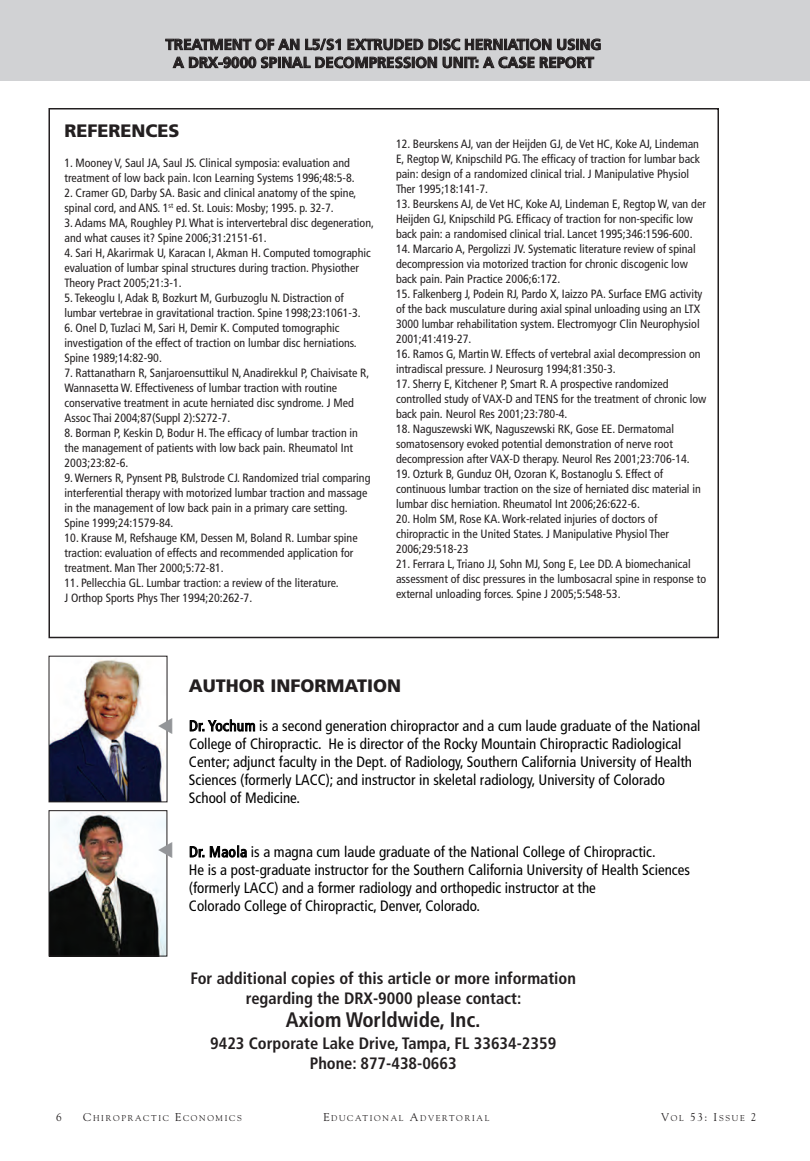
<style>
.page{position:relative;width:810px;height:1161px;background:#fff}
.page>*{position:absolute;margin:0;border:0;box-sizing:border-box;transform-origin:0 0}
.t1{font:700 condensed 21px "Frutiger";color:#231f20}
.t2{font:900 18px "Frutiger";color:#231f20}
.t3{font:700 condensed 16.5px/19.8px "Frutiger";color:#231f20;text-align:center}
.t4{font:condensed 15px/18px "Frutiger";color:#000}
.t5{font:700 15px/18px "Frutiger";letter-spacing:-.005em;color:#231f20;text-align:center}
.t6{font:condensed 12px/15px "Frutiger";color:#231f20}
.t7{font:11.25px "Goudy";color:#231f20}
.t8{font:8.4px "Goudy";letter-spacing:.2em;color:#231f20}
.s1{font-size:11.25px}
.s2{font-size:8.4px}
</style>
<div class="page">
<div style="left:0;top:0;width:810px;height:81px;background:#d1d2d4"></div>
<div style="left:48px;top:108px;width:671px;height:530px;border:2px solid #231f20"></div>
<img style="left:51px;top:812px;width:114px;height:142px">
<div style="left:49px;top:810px;width:118px;height:146px;border:1px solid #231f20"></div>
<img style="left:51px;top:658px;width:113px;height:142px">
<div style="left:49px;top:656px;width:118px;height:146px;border:1px solid #231f20"></div>
<svg style="left:159px;top:843px;width:9px;height:16px"></svg>
<svg style="left:159px;top:718px;width:9px;height:16px"></svg>
<p class="t5" style="left:166px;top:37px;width:437px">TREATMENT OF AN L5/S1 EXTRUDED DISC HERNIATION USING<br>A DRX-9000 SPINAL DECOMPRESSION UNIT: A CASE REPORT</p>
<h2 class="t2" style="left:64px;top:124px;width:116px">REFERENCES</h2>
<p class="t6" style="left:64px;top:157px;width:292px">1. Mooney V, Saul JA, Saul JS. Clinical symposia: evaluation and treatment of low back pain. Icon Learning Systems 1996;48:5-8.</p>
<p class="t6" style="left:64px;top:187px;width:294px">2. Cramer GD, Darby SA. Basic and clinical anatomy of the spine, spinal cord, and ANS. 1<sup>st</sup> ed. St. Louis: Mosby; 1995. p. 32-7.</p>
<p class="t6" style="left:65px;top:217px;width:311px">3. Adams MA, Roughley PJ. What is intervertebral disc degeneration, and what causes it? Spine 2006;31:2151-61.</p>
<p class="t6" style="left:65px;top:247px;width:308px">4. Sari H, Akarirmak U, Karacan I, Akman H. Computed tomographic evaluation of lumbar spinal structures during traction. Physiother<br>Theory Pract 2005;21:3-1.</p>
<p class="t6" style="left:65px;top:292px;width:298px">5. Tekeoglu I, Adak B, Bozkurt M, Gurbuzoglu N. Distraction of lumbar vertebrae in gravitational traction. Spine 1998;23:1061-3.</p>
<p class="t6" style="left:65px;top:322px;width:294px">6. Onel D, Tuzlaci M, Sari H, Demir K. Computed tomographic investigation of the effect of traction on lumbar disc herniations.<br>Spine 1989;14:82-90.</p>
<p class="t6" style="left:65px;top:367px;width:306px">7. Rattanatharn R, Sanjaroensuttikul N, Anadirekkul P, Chaivisate R, Wannasetta W. Effectiveness of lumbar traction with routine conservative treatment in acute herniated disc syndrome. J Med Assoc Thai 2004;87(Suppl 2):S272-7.</p>
<p class="t6" style="left:65px;top:427px;width:295px">8. Borman P, Keskin D, Bodur H. The efficacy of lumbar traction in the management of patients with low back pain. Rheumatol Int<br>2003;23:82-6.</p>
<p class="t6" style="left:65px;top:472px;width:308px">9. Werners R, Pynsent PB, Bulstrode CJ. Randomized trial comparing interferential therapy with motorized lumbar traction and massage in the management of low back pain in a primary care setting.<br>Spine 1999;24:1579-84.</p>
<p class="t6" style="left:65px;top:532px;width:295px">10. Krause M, Refshauge KM, Dessen M, Boland R. Lumbar spine traction: evaluation of effects and recommended application for treatment. Man Ther 2000;5:72-81.</p>
<p class="t6" style="left:65px;top:577px;width:276px">11. Pellecchia GL. Lumbar traction: a review of the literature.<br>J Orthop Sports Phys Ther 1994;20:262-7.</p>
<p class="t6" style="left:396px;top:138px;width:306px">12. Beurskens AJ, van der Heijden GJ, de Vet HC, Koke AJ, Lindeman E, Regtop W, Knipschild PG. The efficacy of traction for lumbar back pain: design of a randomized clinical trial. J Manipulative Physiol Ther 1995;18:141-7.</p>
<p class="t6" style="left:396px;top:198px;width:311px">13. Beurskens AJ, de Vet HC, Koke AJ, Lindeman E, Regtop W, van der<br>Heijden GJ, Knipschild PG. Efficacy of traction for non-specific low back pain: a randomised clinical trial. Lancet 1995;346:1596-600.</p>
<p class="t6" style="left:396px;top:243px;width:301px">14. Marcario A, Pergolizzi JV. Systematic literature review of spinal decompression via motorized traction for chronic discogenic low back pain. Pain Practice 2006;6:172.</p>
<p class="t6" style="left:396px;top:288px;width:308px">15. Falkenberg J, Podein RJ, Pardo X, Iaizzo PA. Surface EMG activity of the back musculature during axial spinal unloading using an LTX 3000 lumbar rehabilitation system. Electromyogr Clin Neurophysiol 2001;41:419-27.</p>
<p class="t6" style="left:396px;top:348px;width:306px">16. Ramos G, Martin W. Effects of vertebral axial decompression on intradiscal pressure. J Neurosurg 1994;81:350-3.</p>
<p class="t6" style="left:396px;top:378px;width:312px">17. Sherry E, Kitchener P, Smart R. A prospective randomized controlled study of VAX-D and TENS for the treatment of chronic low back pain. Neurol Res 2001;23:780-4.</p>
<p class="t6" style="left:396px;top:423px;width:295px">18. Naguszewski WK, Naguszewski RK, Gose EE. Dermatomal somatosensory evoked potential demonstration of nerve root decompression after VAX-D therapy. Neurol Res 2001;23:706-14.</p>
<p class="t6" style="left:396px;top:468px;width:306px">19. Ozturk B, Gunduz OH, Ozoran K, Bostanoglu S. Effect of continuous lumbar traction on the size of herniated disc material in lumbar disc herniation. Rheumatol Int 2006;26:622-6.</p>
<p class="t6" style="left:396px;top:513px;width:275px">20. Holm SM, Rose KA. Work-related injuries of doctors of chiropractic in the United States. J Manipulative Physiol Ther<br>2006;29:518-23</p>
<p class="t6" style="left:396px;top:558px;width:312px">21. Ferrara L, Triano JJ, Sohn MJ, Song E, Lee DD. A biomechanical assessment of disc pressures in the lumbosacral spine in response to external unloading forces. Spine J 2005;5:548-53.</p>
<h2 class="t2" style="left:189px;top:679px;width:214px">AUTHOR INFORMATION</h2>
<p class="t4" style="left:189px;top:718px;width:513px">Dr. Yochum is a second generation chiropractor and a cum laude graduate of the National College of Chiropractic. He is director of the Rocky Mountain Chiropractic Radiological Center; adjunct faculty in the Dept. of Radiology, Southern California University of Health Sciences (formerly LACC); and instructor in skeletal radiology, University of Colorado School of Medicine.</p>
<p class="t4" style="left:189px;top:844px;width:502px">Dr. Maola is a magna cum laude graduate of the National College of Chiropractic.<br>He is a post-graduate instructor for the Southern California University of Health Sciences (formerly LACC) and a former radiology and orthopedic instructor at the<br>Colorado College of Chiropractic, Denver, Colorado.</p>
<h3 class="t3" style="left:191px;top:970px;width:387px">For additional copies of this article or more information regarding the DRX-9000 please contact:</h3>
<h1 class="t1" style="left:286px;top:1012px;width:196px">Axiom Worldwide, Inc.</h1>
<h3 class="t3" style="left:210px;top:1035px;width:348px">9423 Corporate Lake Drive, Tampa, FL 33634-2359<br>Phone: 877-438-0663</h3>
<p class="t7" style="left:56px;top:1110px;width:7px">6</p>
<p class="t8" style="left:83px;top:1113px;width:160px"><span class="s1">C</span>HIROPRACTIC <span class="s1">E</span>CONOMICS</p>
<p class="t8" style="left:323px;top:1113px;width:168px"><span class="s1">E</span>DUCATIONAL <span class="s1">A</span>DVERTORIAL</p>
<p class="t7" style="left:661px;top:1110px;width:97px">V<span class="s2">OL</span> 53: I<span class="s2">SSUE</span> 2</p>
</div>
